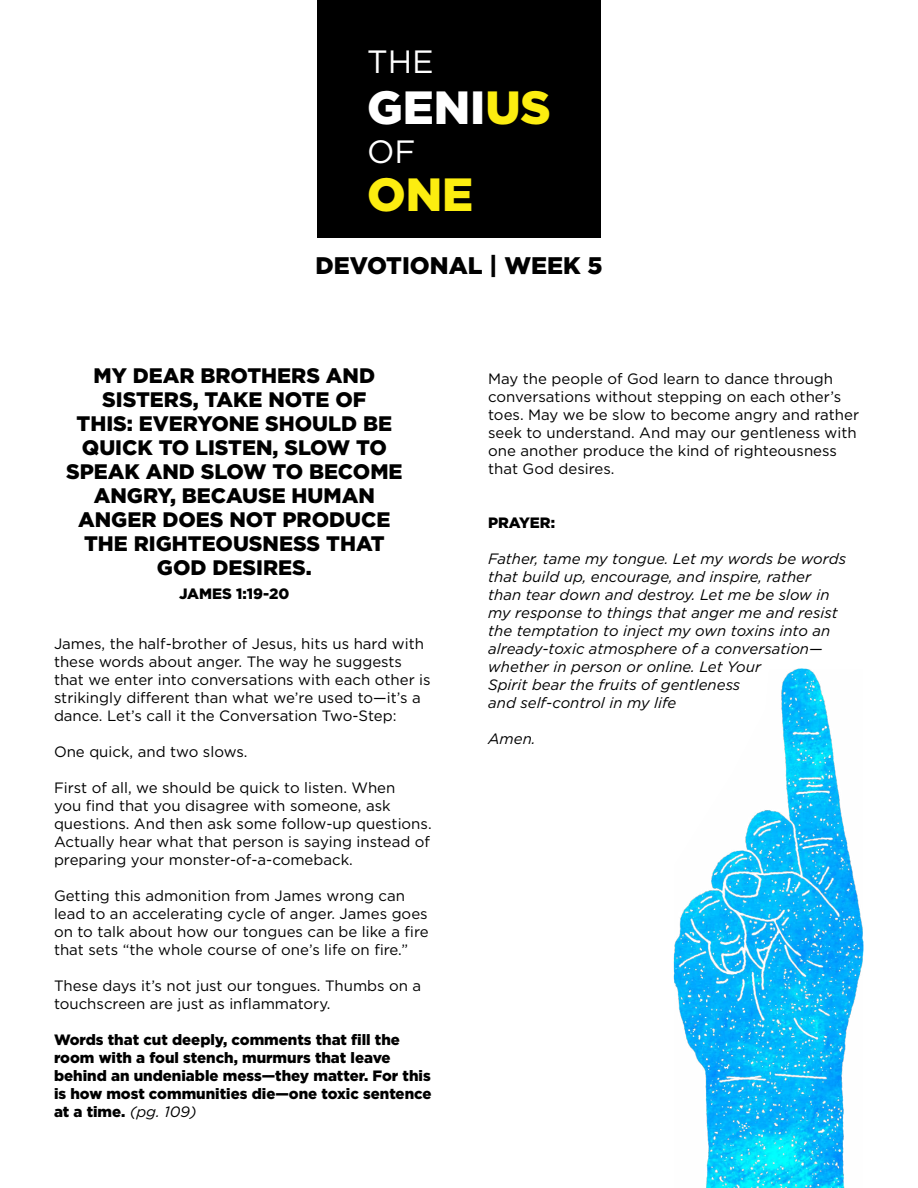
<style>
.page{position:relative;width:918px;height:1188px;background:#fff}
.page>*{position:absolute;margin:0;border:0;box-sizing:border-box;transform-origin:0 0}
.t1{font:900 46.5px "Gotham";color:#fff}
.t2{font:900 46.5px "Gotham";color:#fced10}
.t3{font:32.25px "Gotham";color:#fff}
.t4{font:900 24px "Gotham";color:#000}
.t5{font:900 21px/24px "Gotham";color:#000;text-align:center}
.t6{font:15px/18px "Gotham";color:#000}
.t7{font:italic 15px/18px "Gotham";color:#000}
.t8{font:900 15px/18px "Gotham";color:#000}
.s1{color:#fced10}
.s2{font-weight:400;font-style:italic}
</style>
<div class="page">
<div style="left:317px;top:0;width:284px;height:238px;background:#000"></div>
<img style="left:674px;top:668px;width:189px;height:520px">
<h2 class="t3" style="left:367px;top:41px;width:68px">THE</h2>
<h1 class="t1" style="left:367px;top:75px;width:185px">GENI<span class="s1">US</span></h1>
<h2 class="t3" style="left:367px;top:131px;width:50px">OF</h2>
<h1 class="t2" style="left:367px;top:162px;width:108px">ONE</h1>
<h3 class="t4" style="left:315px;top:249px;width:289px">DEVOTIONAL | WEEK 5</h3>
<h3 class="t5" style="left:66px;top:364px;width:338px">MY DEAR BROTHERS AND<br>SISTERS, TAKE NOTE OF<br>THIS: EVERYONE SHOULD BE<br>QUICK TO LISTEN, SLOW TO<br>SPEAK AND SLOW TO BECOME<br>ANGRY, BECAUSE HUMAN<br>ANGER DOES NOT PRODUCE<br>THE RIGHTEOUSNESS THAT<br>GOD DESIRES.</h3>
<p class="t8" style="left:179px;top:585px;width:112px">JAMES 1:19-20</p>
<p class="t6" style="left:54px;top:635px;width:378px">James, the half-brother of Jesus, hits us hard with these words about anger. The way he suggests that we enter into conversations with each other is strikingly different than what we’re used to—it’s a dance. Let’s call it the Conversation Two-Step:</p>
<p class="t6" style="left:54px;top:743px;width:195px">One quick, and two slows.</p>
<p class="t6" style="left:54px;top:779px;width:379px">First of all, we should be quick to listen. When<br>you find that you disagree with someone, ask questions. And then ask some follow-up questions.<br>Actually hear what that person is saying instead of preparing your monster-of-a-comeback.</p>
<p class="t6" style="left:54px;top:887px;width:376px">Getting this admonition from James wrong can lead to an accelerating cycle of anger. James goes on to talk about how our tongues can be like a fire that sets “the whole course of one’s life on fire.”</p>
<p class="t6" style="left:54px;top:977px;width:369px">These days it’s not just our tongues. Thumbs on a touchscreen are just as inflammatory.</p>
<p class="t8" style="left:54px;top:1031px;width:379px">Words that cut deeply, comments that fill the room with a foul stench, murmurs that leave behind an undeniable mess—they matter. For this is how most communities die—one toxic sentence at a time. <span class="s2">(pg. 109)</span></p>
<p class="t6" style="left:488px;top:370px;width:372px">May the people of God learn to dance through conversations without stepping on each other’s toes. May we be slow to become angry and rather seek to understand. And may our gentleness with one another produce the kind of righteousness that God desires.</p>
<p class="t8" style="left:488px;top:514px;width:69px">PRAYER:</p>
<p class="t7" style="left:488px;top:550px;width:360px">Father, tame my tongue. Let my words be words that build up, encourage, and inspire, rather than tear down and destroy. Let me be slow in my response to things that anger me and resist the temptation to inject my own toxins into an already-toxic atmosphere of a conversation— whether in person or online. Let Your<br>Spirit bear the fruits of gentleness<br>and self-control in my life</p>
<p class="t7" style="left:488px;top:730px;width:49px">Amen.</p>
</div>
